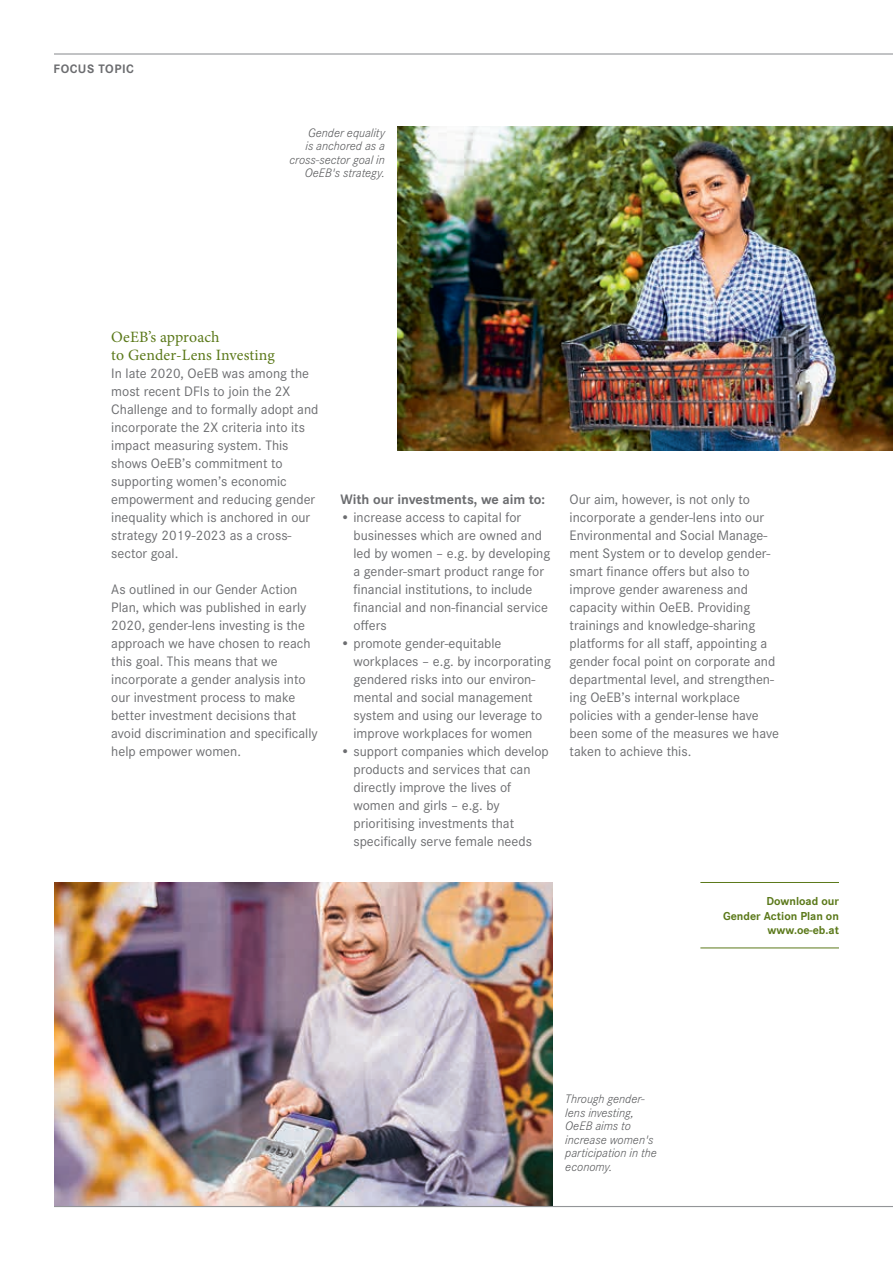
<style>
.page{position:relative;width:893px;height:1263px;background:#fff}
.page>*{position:absolute;margin:0;border:0;box-sizing:border-box;transform-origin:0 0}
.t1{font:15.75px/18px "Minion Pro";letter-spacing:.01em;color:#5b791a}
.t2{font:14.25px/18px "Corporate S";color:#6c6d70}
.t3{font:700 14.25px "Corporate S";color:#6c6d70}
.t4{font:italic 300 12.75px/13.5px "Corporate S";color:#57585a;text-align:right}
.t5{font:700 12.75px "Corporate S";letter-spacing:.04em;color:#6c6d70}
.t6{font:700 12px/14.4px "Corporate S";color:#5b791a;text-align:right}
</style>
<div class="page">
<hr style="left:700px;top:882px;width:139px;height:1px;background:#5b791a">
<hr style="left:700px;top:947px;width:139px;height:1px;background:#5b791a">
<img style="left:398px;top:126px;width:495px;height:324px">
<img style="left:54px;top:882px;width:499px;height:324px">
<hr style="left:54px;top:1206px;width:839px;height:1px;background:#939598">
<hr style="left:54px;top:53px;width:839px;height:2px;background:#939598">
<p class="t5" style="left:54px;top:59px;width:82px">FOCUS TOPIC</p>
<p class="t4" style="left:289px;top:125px;width:97px">Gender equality<br>is anchored as a cross-sector goal in<br>OeEB's strategy.</p>
<p class="t1" style="left:111px;top:328px;width:165px">OeEB’s approach<br>to Gender-Lens Investing</p>
<p class="t2" style="left:111px;top:363px;width:209px">In late 2020, OeEB was among the most recent DFIs to join the 2X<br>Challenge and to formally adopt and incorporate the 2X criteria into its impact measuring system. This shows OeEB’s commitment to supporting women’s economic empowerment and reducing gender inequality which is anchored in our strategy 2019-2023 as a cross&shy;sector goal.</p>
<p class="t2" style="left:111px;top:579px;width:208px">As outlined in our Gender Action<br>Plan, which was published in early<br>2020, gender-lens investing is the approach we have chosen to reach this goal. This means that we incorporate a gender analysis into our investment process to make better investment decisions that avoid discrimination and specifically help empower women.</p>
<p class="t3" style="left:340px;top:488px;width:206px">With our investments, we aim to:</p>
<p class="t2" style="left:353px;top:507px;width:198px;text-indent:-13px">• increase access to capital for businesses which are owned and led by women – e.g. by developing a gender-smart product range for financial institutions, to include financial and non-financial service offers</p>
<p class="t2" style="left:353px;top:633px;width:199px;text-indent:-13px">• promote gender-equitable workplaces – e.g. by incorporating gendered risks into our environ&shy;mental and social management system and using our leverage to improve workplaces for women</p>
<p class="t2" style="left:353px;top:741px;width:197px;text-indent:-13px">• support companies which develop products and services that can directly improve the lives of women and girls – e.g. by prioritising investments that specifically serve female needs</p>
<p class="t2" style="left:570px;top:489px;width:211px">Our aim, however, is not only to incorporate a gender-lens into our<br>Environmental and Social Manage&shy;ment System or to develop gender&shy;smart finance offers but also to improve gender awareness and capacity within OeEB. Providing trainings and knowledge-sharing platforms for all staff, appointing a gender focal point on corporate and departmental level, and strengthen&shy;ing OeEB’s internal workplace policies with a gender-lense have been some of the measures we have taken to achieve this.</p>
<p class="t6" style="left:723px;top:893px;width:117px">Download our<br>Gender Action Plan on www.oe-eb.at</p>
<p class="t4" style="left:565px;top:1091px;width:93px;text-align:left">Through gender&shy;lens investing,<br>OeEB aims to increase women's participation in the economy.</p>
</div>
